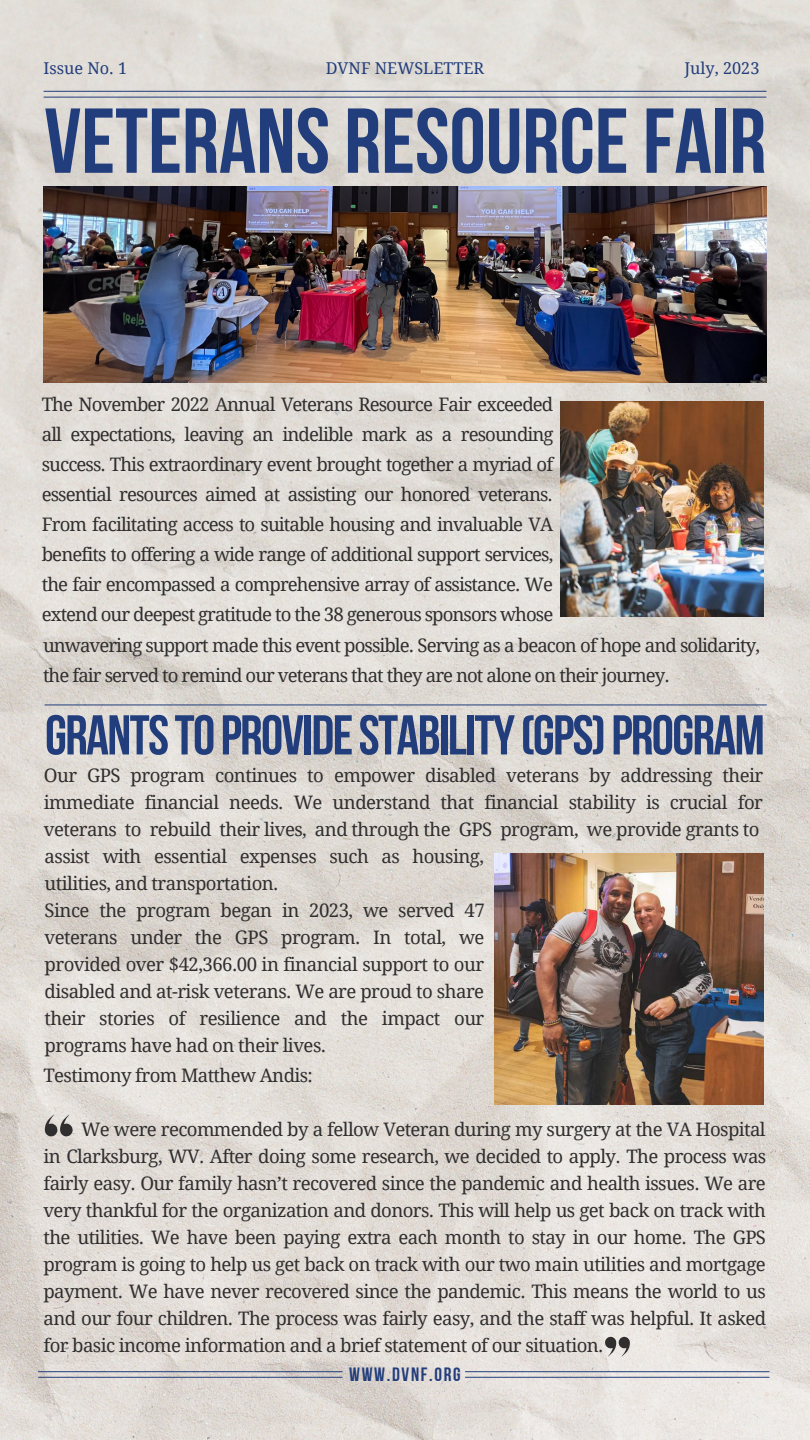
<style>
.page{position:relative;width:810px;height:1440px;background:#fff}
.page>*{position:absolute;margin:0;border:0;box-sizing:border-box;transform-origin:0 0}
.t1{font:91.9px "Bebas Neue Cyrillic";color:#223d7b}
.t2{font:56px "Bebas Neue Cyrillic";letter-spacing:-.03em;color:#223d7b}
.t3{font:19.2px "Bebas Neue Cyrillic";letter-spacing:.09em;color:#223d7b}
.t4{font:18.6px/26.9px "Droid Serif";letter-spacing:-.03em;color:#302e2e;text-align:justify}
.t5{font:18.6px/30px "Droid Serif";letter-spacing:-.05em;color:#302e2e}
.t6{font:16.3px "Droid Serif";color:#223d7b}
</style>
<div class="page">
<img style="left:0;top:0;width:810px;height:1440px">
<hr style="left:44px;top:97px;width:722px;height:1px;background:#223d7b">
<hr style="left:44px;top:91px;width:722px;height:1px;background:#223d7b">
<img style="left:44px;top:186px;width:723px;height:196px">
<img style="left:560px;top:401px;width:203px;height:215px">
<hr style="left:45px;top:705px;width:721px;height:1px;background:#223d7b">
<img style="left:494px;top:853px;width:269px;height:251px">
<hr style="left:38px;top:1377px;width:304px;height:1px;background:#223d7b">
<hr style="left:38px;top:1371px;width:304px;height:1px;background:#223d7b">
<hr style="left:465px;top:1377px;width:304px;height:1px;background:#223d7b">
<hr style="left:465px;top:1371px;width:304px;height:1px;background:#223d7b">
<svg style="left:45px;top:1114px;width:28px;height:23px"></svg>
<svg style="left:605px;top:1336px;width:25px;height:21px"></svg>
<p class="t6" style="left:44px;top:57px;width:85px">Issue No. 1</p>
<p class="t6" style="left:326px;top:57px;width:160px">DVNF NEWSLETTER</p>
<p class="t6" style="left:684px;top:57px;width:76px">July, 2023</p>
<h1 class="t1" style="left:44px;top:90px;width:724px">VETERANS RESOURCE FAIR</h1>
<p class="t4" style="left:42px;top:389px;width:513px;line-height:30px">The November 2022 Annual Veterans Resource Fair exceeded all expectations, leaving an indelible mark as a resounding success. This extraordinary event brought together a myriad of essential resources aimed at assisting our honored veterans.<br>From facilitating access to suitable housing and invaluable VA benefits to offering a wide range of additional support services, the fair encompassed a comprehensive array of assistance. We extend our deepest gratitude to the 38 generous sponsors whose</p>
<p class="t5" style="left:43px;top:630px;width:718px">unwavering support made this event possible. Serving as a beacon of hope and solidarity, the fair served to remind our veterans that they are not alone on their journey.</p>
<h2 class="t2" style="left:45px;top:704px;width:721px">GRANTS TO PROVIDE STABILITY (GPS) PROGRAM</h2>
<p class="t4" style="left:44px;top:762px;width:721px;text-align:left">Our GPS program continues to empower disabled veterans by addressing their immediate financial needs. We understand that financial stability is crucial for veterans to rebuild their lives, and through the GPS program, we provide grants to assist with essential expenses such as housing,<br>utilities, and transportation.<br>Since the program began in 2023, we served 47<br>veterans under the GPS program. In total, we<br>provided over $42,366.00 in financial support to our<br>disabled and at-risk veterans. We are proud to share<br>their stories of resilience and the impact our<br>programs have had on their lives.</p>
<p class="t4" style="left:44px;top:1061px;width:271px">Testimony from Matthew Andis:</p>
<p class="t4" style="left:44px;top:1115px;width:724px;text-indent:38px">We were recommended by a fellow Veteran during my surgery at the VA Hospital in Clarksburg, WV. After doing some research, we decided to apply. The process was fairly easy. Our family hasn’t recovered since the pandemic and health issues. We are very thankful for the organization and donors. This will help us get back on track with the utilities. We have been paying extra each month to stay in our home. The GPS program is going to help us get back on track with our two main utilities and mortgage payment. We have never recovered since the pandemic. This means the world to us and our four children. The process was fairly easy, and the staff was helpful. It asked for basic income information and a brief statement of our situation.</p>
<p class="t3" style="left:349px;top:1364px;width:113px">WWW.DVNF.ORG</p>
</div>
